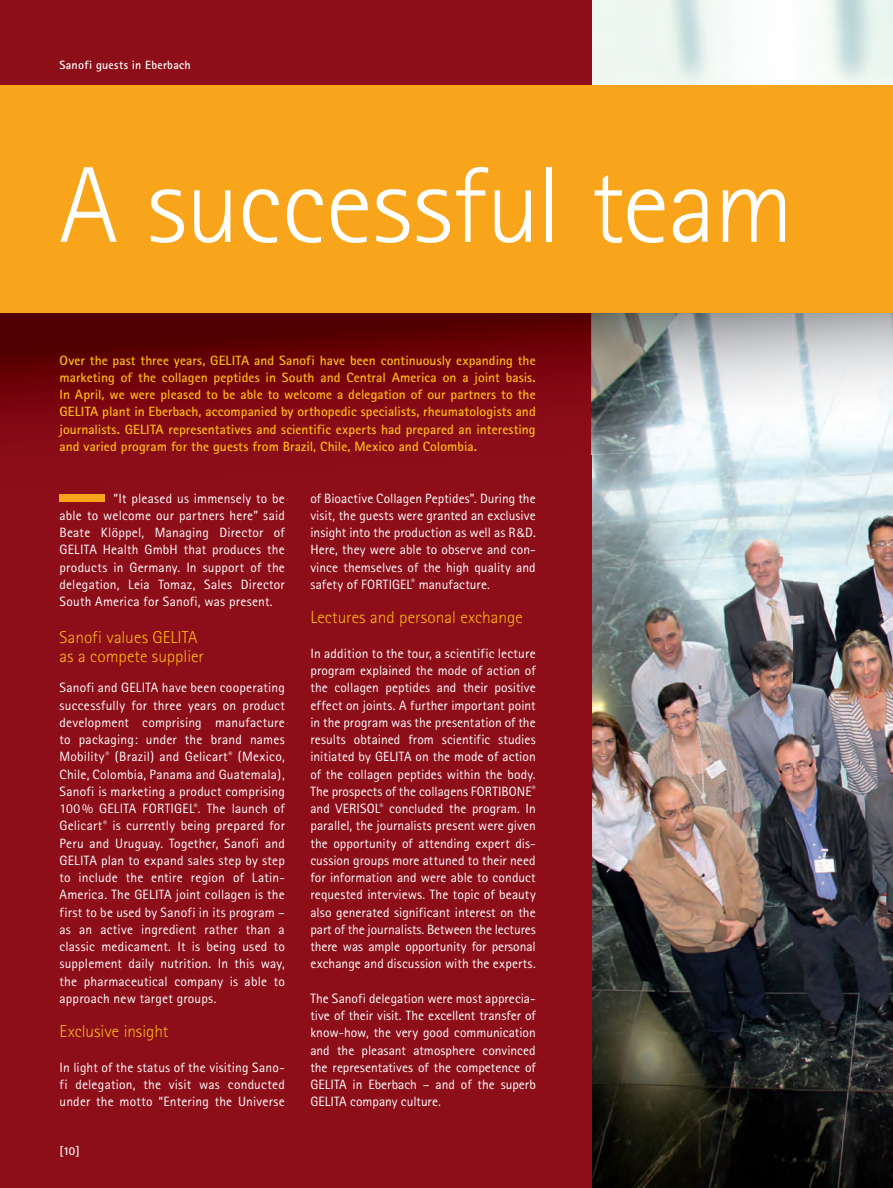
<style>
.page{position:relative;width:893px;height:1188px;background:#fff}
.page>*{position:absolute;margin:0;border:0;box-sizing:border-box;transform-origin:0 0}
.t1{font:300 108px "Rotis Sans Serif";letter-spacing:-.005em;color:#fff}
.t2{font:300 17.25px/19.5px "Rotis Sans Serif";color:#fcb814}
.t3{font:13.5px/17.2px "Rotis Sans Serif";letter-spacing:.01em;color:#fff;text-align:justify}
.t4{font:700 13.5px/17.2px "Rotis Sans Serif";letter-spacing:.005em;color:#fcb814;text-align:justify}
.t5{font:700 12px "Rotis Sans Serif";letter-spacing:.02em;color:#fff}
.s1{font-family:"Suedzucker Rotis"}
</style>
<div class="page">
<img style="left:591px;top:0;width:141px;height:85px">
<img style="left:591px;top:455px;width:201px;height:733px">
<img style="left:792px;top:445px;width:101px;height:743px">
<div style="left:0;top:0;width:591px;height:1188px;background:#8d0d19"></div>
<img style="left:591px;top:313px;width:202px;height:142px">
<img style="left:792px;top:313px;width:101px;height:132px">
<svg style="left:0;top:313px;width:591px;height:189px"></svg>
<div style="left:0;top:85px;width:893px;height:228px;background:#f9a51b"></div>
<div style="left:60px;top:495px;width:45px;height:7px;background:#f9a51b"></div>
<p class="t5" style="left:60px;top:57px;width:133px">Sanofi guests in Eberbach</p>
<h1 class="t1" style="left:60px;top:143px;width:736px">A successful team</h1>
<p class="t4" style="left:60px;top:351px;width:478px">Over the past three years, GELITA and Sanofi have been continuously expanding the marketing of the collagen peptides in South and Central America on a joint basis.<br>In April, we were pleased to be able to welcome a delegation of our partners to the GELITA plant in Eberbach, accompanied by orthopedic specialists, rheumatologists and journalists. GELITA representatives and scientific experts had prepared an interesting and varied program for the guests from Brazil, Chile, Mexico and Colombia.</p>
<p class="t3" style="left:60px;top:489px;width:227px;text-indent:54px">“It pleased us immensely to be able to welcome our partners here” said Beate Klöppel, Managing Director of GELITA Health GmbH that produces the products in Germany. In support of the delegation, Leia Tomaz, Sales Director South America for Sanofi, was present.</p>
<p class="t2" style="left:60px;top:627px;width:146px">Sanofi values GELITA as a compete supplier</p>
<p class="t3" style="left:60px;top:679px;width:227px">Sanofi and GELITA have been cooperating successfully for three years on product development comprising manufacture to packaging: under the brand names Mobility<sup>®</sup> (Brazil) and Gelicart<sup>®</sup> (Mexico, Chile, Colombia, Panama and Guatemala), Sanofi is marketing a product comprising 100 % GELITA FORTIGEL<sup>®</sup>. The launch of Gelicart<sup>®</sup> is currently being prepared for Peru and Uruguay. Together, Sanofi and GELITA plan to expand sales step by step to include the entire region of Latin-America. The GELITA joint collagen is the first to be used by Sanofi in its program – as an active ingredient rather than a classic medicament. It is being used to supplement daily nutrition. In this way, the pharmaceutical company is able to approach new target groups.</p>
<p class="t2" style="left:60px;top:1022px;width:110px">Exclusive insight</p>
<p class="t3" style="left:60px;top:1058px;width:227px">In light of the status of the visiting Sano&shy;fi delegation, the visit was conducted under the motto “Entering the Universe</p>
<p class="t3" style="left:310px;top:489px;width:227px">of Bioactive Collagen Peptides”. During the visit, the guests were granted an exclusive insight into the production as well as R<span class="s1">&amp;</span>D.<br>Here, they were able to observe and con&shy;vince themselves of the high quality and safety of FORTIGEL<sup>®</sup> manufacture.</p>
<p class="t2" style="left:310px;top:608px;width:214px">Lectures and personal exchange</p>
<p class="t3" style="left:310px;top:644px;width:227px">In addition to the tour, a scientific lecture program explained the mode of action of the collagen peptides and their positive effect on joints. A further important point in the program was the presentation of the results obtained from scientific studies initiated by GELITA on the mode of action of the collagen peptides within the body.<br>The prospects of the collagens FORTIBONE<sup>® </sup>and VERISOL<sup>®</sup> concluded the program. In parallel, the journalists present were given the opportunity of attending expert dis&shy;cussion groups more attuned to their need for information and were able to conduct requested interviews. The topic of beauty also generated significant interest on the part of the journalists. Between the lectures there was ample opportunity for personal exchange and discussion with the experts.</p>
<p class="t3" style="left:310px;top:990px;width:227px">The Sanofi delegation were most apprecia&shy;tive of their visit. The excellent transfer of know-how, the very good communication and the pleasant atmosphere convinced the representatives of the competence of GELITA in Eberbach – and of the superb GELITA company culture.</p>
<p class="t5" style="left:60px;top:1143px;width:22px">[10]</p>
</div>
